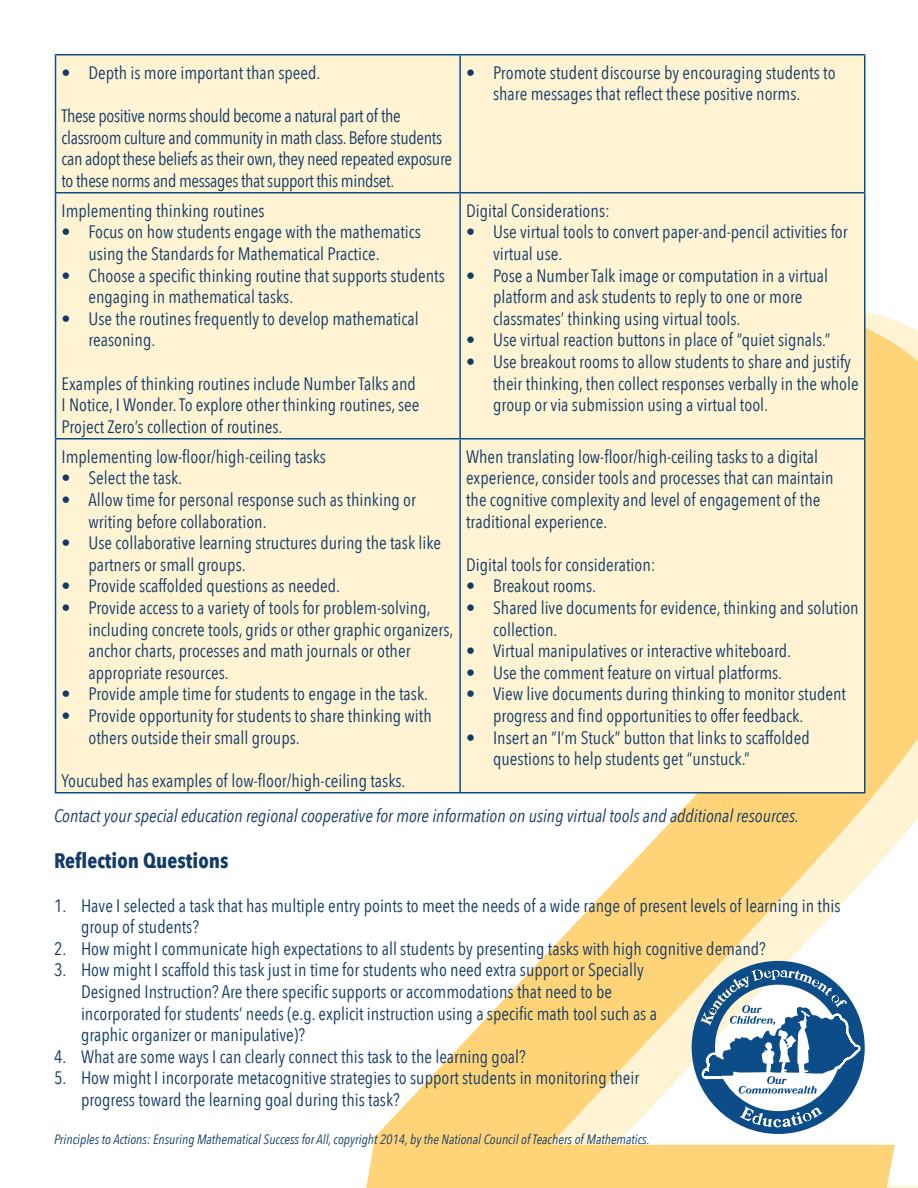
<style>
.page{position:relative;width:918px;height:1188px;background:#fff}
.page>*{position:absolute;margin:0;border:0;box-sizing:border-box;transform-origin:0 0}
.t1{font:700 21px "Avenir Next Condensed";color:#133b66}
.t2{font:18px/21.6px "Avenir Next Condensed";color:#133b66}
.t3{font:18px/21.6px "Avenir Next Condensed";letter-spacing:-.02em;color:#133b66}
.t4{font:italic 18px "Avenir Next Condensed";color:#133b66}
.t5{font:italic 13.5px "Avenir Next Condensed";color:#133b66}
</style>
<div class="page">
<svg style="left:366px;top:312px;width:552px;height:876px;fill:#ffd478"></svg>
<svg style="left:692px;top:961px;width:173px;height:173px"></svg>
<div style="left:56px;top:56px;width:808px;height:736px;background:#fef4d4"></div>
<hr style="left:460px;top:54px;width:406px;height:2px;background:#0c4d89">
<hr style="left:864px;top:56px;width:2px;height:136px;background:#0c4d89">
<hr style="left:460px;top:192px;width:406px;height:2px;background:#0c4d89">
<hr style="left:864px;top:194px;width:2px;height:244px;background:#0c4d89">
<hr style="left:55px;top:440px;width:1px;height:352px;background:#0c4d89">
<hr style="left:55px;top:792px;width:405px;height:2px;background:#0c4d89">
<hr style="left:460px;top:438px;width:406px;height:2px;background:#0c4d89">
<hr style="left:459px;top:440px;width:2px;height:352px;background:#0c4d89">
<hr style="left:864px;top:440px;width:2px;height:352px;background:#0c4d89">
<hr style="left:460px;top:792px;width:406px;height:2px;background:#0c4d89">
<hr style="left:55px;top:54px;width:405px;height:2px;background:#0c4d89">
<hr style="left:55px;top:56px;width:1px;height:136px;background:#0c4d89">
<hr style="left:459px;top:56px;width:2px;height:136px;background:#0c4d89">
<hr style="left:55px;top:192px;width:405px;height:2px;background:#0c4d89">
<hr style="left:55px;top:194px;width:1px;height:244px;background:#0c4d89">
<hr style="left:459px;top:194px;width:2px;height:244px;background:#0c4d89">
<hr style="left:55px;top:438px;width:405px;height:2px;background:#0c4d89">
<p class="t2" style="left:62px;top:61px;width:261px">• Depth is more important than speed.</p>
<p class="t3" style="left:62px;top:104px;width:392px">These positive norms should become a natural part of the classroom culture and community in math class. Before students can adopt these beliefs as their own, they need repeated exposure to these norms and messages that support this mindset.</p>
<p class="t2" style="left:62px;top:199px;width:205px">Implementing thinking routines</p>
<p class="t2" style="left:88px;top:220px;width:334px;text-indent:-27px">• Focus on how students engage with the mathematics using the Standards for Mathematical Practice.</p>
<p class="t2" style="left:88px;top:264px;width:358px;text-indent:-27px">• Choose a specific thinking routine that supports students engaging in mathematical tasks.</p>
<p class="t2" style="left:88px;top:307px;width:332px;text-indent:-27px">• Use the routines frequently to develop mathematical reasoning.</p>
<p class="t2" style="left:62px;top:372px;width:360px">Examples of thinking routines include Number Talks and<br>I Notice, I Wonder. To explore other thinking routines, see<br>Project Zero’s collection of routines.</p>
<p class="t2" style="left:62px;top:445px;width:266px">Implementing low-floor/high-ceiling tasks</p>
<p class="t2" style="left:62px;top:466px;width:122px">• Select the task.</p>
<p class="t2" style="left:88px;top:488px;width:329px;text-indent:-27px">• Allow time for personal response such as thinking or writing before collaboration.</p>
<p class="t2" style="left:88px;top:531px;width:354px;text-indent:-27px">• Use collaborative learning structures during the task like partners or small groups.</p>
<p class="t2" style="left:62px;top:574px;width:280px">• Provide scaffolded questions as needed.</p>
<p class="t2" style="left:88px;top:596px;width:366px;text-indent:-27px">• Provide access to a variety of tools for problem-solving, including concrete tools, grids or other graphic organizers, anchor charts, processes and math journals or other appropriate resources.</p>
<p class="t2" style="left:62px;top:682px;width:368px">• Provide ample time for students to engage in the task.</p>
<p class="t2" style="left:88px;top:704px;width:345px;text-indent:-27px">• Provide opportunity for students to share thinking with others outside their small groups.</p>
<p class="t2" style="left:62px;top:769px;width:345px">Youcubed has examples of low-floor/high-ceiling tasks.</p>
<p class="t2" style="left:466px;top:61px;width:371px;text-align:center">• Promote student discourse by encouraging students to share messages that reflect these positive norms.</p>
<p class="t2" style="left:466px;top:199px;width:145px">Digital Considerations:</p>
<p class="t2" style="left:493px;top:220px;width:356px;text-indent:-27px">• Use virtual tools to convert paper-and-pencil activities for virtual use.</p>
<p class="t2" style="left:493px;top:264px;width:337px;text-indent:-27px">• Pose a Number Talk image or computation in a virtual platform and ask students to reply to one or more classmates’ thinking using virtual tools.</p>
<p class="t2" style="left:466px;top:328px;width:366px">• Use virtual reaction buttons in place of “quiet signals.”</p>
<p class="t2" style="left:493px;top:350px;width:367px;text-indent:-27px">• Use breakout rooms to allow students to share and justify their thinking, then collect responses verbally in the whole group or via submission using a virtual tool.</p>
<p class="t2" style="left:466px;top:445px;width:369px">When translating low-floor/high-ceiling tasks to a digital experience, consider tools and processes that can maintain the cognitive complexity and level of engagement of the traditional experience.</p>
<p class="t2" style="left:466px;top:553px;width:191px">Digital tools for consideration:</p>
<p class="t2" style="left:466px;top:574px;width:132px">• Breakout rooms.</p>
<p class="t2" style="left:493px;top:596px;width:367px;text-indent:-27px">• Shared live documents for evidence, thinking and solution collection.</p>
<p class="t2" style="left:466px;top:639px;width:327px">• Virtual manipulatives or interactive whiteboard.</p>
<p class="t2" style="left:466px;top:661px;width:318px">• Use the comment feature on virtual platforms.</p>
<p class="t2" style="left:493px;top:682px;width:354px;text-indent:-27px">• View live documents during thinking to monitor student progress and find opportunities to offer feedback.</p>
<p class="t2" style="left:493px;top:726px;width:318px;text-indent:-27px">• Insert an “I’m Stuck” button that links to scaffolded questions to help students get “unstuck.”</p>
<p class="t4" style="left:54px;top:804px;width:747px">Contact your special education regional cooperative for more information on using virtual tools and additional resources.</p>
<p class="t1" style="left:54px;top:848px;width:176px">Reflection Questions</p>
<p class="t2" style="left:81px;top:894px;width:761px;text-indent:-27px">1. Have I selected a task that has multiple entry points to meet the needs of a wide range of present levels of learning in this group of students?</p>
<p class="t2" style="left:54px;top:937px;width:713px">2. How might I communicate high expectations to all students by presenting tasks with high cognitive demand?</p>
<p class="t2" style="left:81px;top:958px;width:578px;text-indent:-27px">3. How might I scaffold this task just in time for students who need extra support or Specially Designed Instruction? Are there specific supports or accommodations that need to be incorporated for students’ needs (e.g. explicit instruction using a specific math tool such as a graphic organizer or manipulative)?</p>
<p class="t2" style="left:54px;top:1045px;width:473px">4. What are some ways I can clearly connect this task to the learning goal?</p>
<p class="t2" style="left:81px;top:1066px;width:560px;text-indent:-27px">5. How might I incorporate metacognitive strategies to support students in monitoring their progress toward the learning goal during this task?</p>
<p class="t5" style="left:54px;top:1131px;width:597px">Principles to Actions: Ensuring Mathematical Success for All, copyright 2014, by the National Council of Teachers of Mathematics.</p>
</div>
